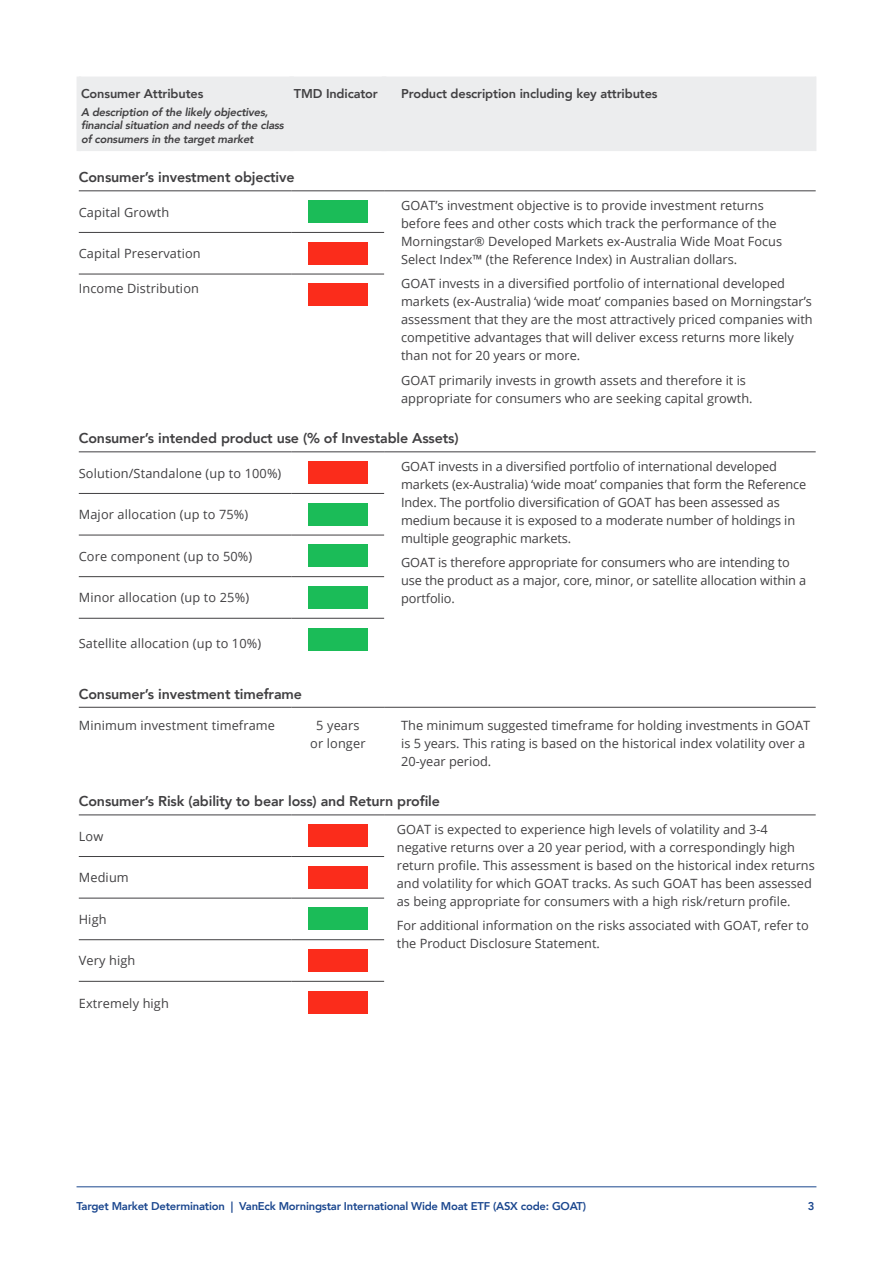
<style>
.page{position:relative;width:893px;height:1263px;background:#fff}
.page>*{position:absolute;margin:0;border:0;box-sizing:border-box;transform-origin:0 0}
.t1{font:800 14.25px "Avenir";letter-spacing:-.01em;color:#414042}
.t2{font:12.75px/18px "Open Sans";color:#414042}
.t3{font:800 12.75px "Avenir";letter-spacing:-.01em;color:#414042}
.t4{font:italic 800 11.25px/13.5px "Avenir";letter-spacing:-.02em;color:#414042}
.t5{font:800 11.25px "Avenir";letter-spacing:-.02em;color:#1a468e}
</style>
<div class="page">
<hr style="left:77px;top:1186px;width:739px;height:1px;background:#1a468e">
<div style="left:81px;top:77px;width:734px;height:74px;background:#ecedee"></div>
<hr style="left:382px;top:77px;width:4px;height:74px;background:#ecedee">
<hr style="left:79px;top:493px;width:213px;height:1px;background:#414042">
<hr style="left:79px;top:856px;width:213px;height:1px;background:#414042">
<hr style="left:79px;top:898px;width:213px;height:1px;background:#414042">
<hr style="left:79px;top:232px;width:213px;height:1px;background:#414042">
<hr style="left:292px;top:232px;width:92px;height:1px;background:#414042">
<hr style="left:292px;top:493px;width:92px;height:1px;background:#414042">
<hr style="left:292px;top:856px;width:92px;height:1px;background:#414042">
<hr style="left:292px;top:898px;width:92px;height:1px;background:#414042">
<hr style="left:79px;top:190px;width:213px;height:1px;background:#414042">
<hr style="left:292px;top:190px;width:92px;height:1px;background:#414042">
<div style="left:289px;top:77px;width:5px;height:74px;background:#ecedee"></div>
<hr style="left:815px;top:77px;width:1px;height:74px;background:#ecedee">
<hr style="left:77px;top:77px;width:4px;height:74px;background:#ecedee">
<hr style="left:79px;top:451px;width:213px;height:1px;background:#414042">
<hr style="left:292px;top:451px;width:92px;height:1px;background:#414042">
<hr style="left:79px;top:535px;width:213px;height:1px;background:#414042">
<hr style="left:79px;top:576px;width:213px;height:1px;background:#414042">
<hr style="left:79px;top:618px;width:213px;height:1px;background:#414042">
<hr style="left:292px;top:535px;width:92px;height:1px;background:#414042">
<hr style="left:292px;top:576px;width:92px;height:1px;background:#414042">
<hr style="left:292px;top:618px;width:92px;height:1px;background:#414042">
<hr style="left:384px;top:451px;width:432px;height:1px;background:#414042">
<hr style="left:384px;top:190px;width:432px;height:1px;background:#414042">
<hr style="left:384px;top:707px;width:432px;height:1px;background:#414042">
<hr style="left:79px;top:939px;width:213px;height:1px;background:#414042">
<hr style="left:292px;top:939px;width:92px;height:1px;background:#414042">
<hr style="left:292px;top:981px;width:92px;height:1px;background:#414042">
<hr style="left:79px;top:274px;width:213px;height:1px;background:#414042">
<hr style="left:292px;top:274px;width:92px;height:1px;background:#414042">
<hr style="left:79px;top:707px;width:213px;height:1px;background:#414042">
<hr style="left:292px;top:707px;width:92px;height:1px;background:#414042">
<hr style="left:79px;top:981px;width:213px;height:1px;background:#414042">
<hr style="left:79px;top:814px;width:213px;height:1px;background:#414042">
<hr style="left:292px;top:814px;width:92px;height:1px;background:#414042">
<hr style="left:384px;top:814px;width:432px;height:1px;background:#414042">
<div style="left:308px;top:200px;width:59px;height:23px;background:#1bbc58"></div>
<div style="left:308px;top:242px;width:59px;height:23px;background:#fb2c1b"></div>
<div style="left:308px;top:283px;width:59px;height:23px;background:#fb2c1b"></div>
<div style="left:308px;top:461px;width:59px;height:23px;background:#fb2c1b"></div>
<div style="left:308px;top:503px;width:59px;height:23px;background:#1bbc58"></div>
<div style="left:308px;top:544px;width:59px;height:23px;background:#1bbc58"></div>
<div style="left:308px;top:586px;width:59px;height:23px;background:#1bbc58"></div>
<div style="left:308px;top:628px;width:59px;height:22px;background:#1bbc58"></div>
<div style="left:308px;top:824px;width:59px;height:23px;background:#fb2c1b"></div>
<div style="left:308px;top:866px;width:59px;height:23px;background:#fb2c1b"></div>
<div style="left:308px;top:907px;width:59px;height:23px;background:#1bbc58"></div>
<div style="left:308px;top:949px;width:59px;height:23px;background:#fb2c1b"></div>
<div style="left:308px;top:991px;width:59px;height:22px;background:#fb2c1b"></div>
<p class="t3" style="left:81px;top:83px;width:124px">Consumer Attributes</p>
<p class="t4" style="left:81px;top:105px;width:204px">A description of the likely objectives, financial situation and needs of the class of consumers in the target market</p>
<p class="t3" style="left:294px;top:83px;width:85px">TMD Indicator</p>
<p class="t3" style="left:401px;top:83px;width:258px">Product description including key attributes</p>
<p class="t1" style="left:79px;top:166px;width:217px">Consumer’s investment objective</p>
<p class="t2" style="left:79px;top:203px;width:92px">Capital Growth</p>
<p class="t2" style="left:401px;top:196px;width:382px">GOAT’s investment objective is to provide investment returns before fees and other costs which track the performance of the Morningstar® Developed Markets ex-Australia Wide Moat Focus Select Index™ (the Reference Index) in Australian dollars.</p>
<p class="t2" style="left:401px;top:274px;width:413px">GOAT invests in a diversified portfolio of international developed markets (ex-Australia) ‘wide moat’ companies based on Morningstar’s assessment that they are the most attractively priced companies with competitive advantages that will deliver excess returns more likely than not for 20 years or more.</p>
<p class="t2" style="left:401px;top:371px;width:353px">GOAT primarily invests in growth assets and therefore it is appropriate for consumers who are seeking capital growth.</p>
<p class="t2" style="left:79px;top:244px;width:123px">Capital Preservation</p>
<p class="t2" style="left:79px;top:279px;width:122px">Income Distribution</p>
<p class="t1" style="left:79px;top:427px;width:381px">Consumer’s intended product use (% of Investable Assets)</p>
<p class="t2" style="left:79px;top:464px;width:204px">Solution/Standalone (up to 100%)</p>
<p class="t2" style="left:401px;top:457px;width:407px">GOAT invests in a diversified portfolio of international developed markets (ex-Australia) ‘wide moat’ companies that form the Reference Index. The portfolio diversification of GOAT has been assessed as medium because it is exposed to a moderate number of holdings in multiple geographic markets.</p>
<p class="t2" style="left:401px;top:553px;width:407px">GOAT is therefore appropriate for consumers who are intending to use the product as a major, core, minor, or satellite allocation within a portfolio.</p>
<p class="t2" style="left:79px;top:505px;width:171px">Major allocation (up to 75%)</p>
<p class="t2" style="left:79px;top:547px;width:175px">Core component (up to 50%)</p>
<p class="t2" style="left:79px;top:588px;width:172px">Minor allocation (up to 25%)</p>
<p class="t2" style="left:79px;top:634px;width:184px">Satellite allocation (up to 10%)</p>
<p class="t1" style="left:79px;top:683px;width:225px">Consumer’s investment timeframe</p>
<p class="t2" style="left:79px;top:716px;width:198px">Minimum investment timeframe</p>
<p class="t2" style="left:310px;top:716px;width:57px;text-align:center">5 years or longer</p>
<p class="t2" style="left:401px;top:716px;width:411px">The minimum suggested timeframe for holding investments in GOAT is 5 years. This rating is based on the historical index volatility over a<br>20-year period.</p>
<p class="t1" style="left:79px;top:790px;width:363px">Consumer’s Risk (ability to bear loss) and Return profile</p>
<p class="t2" style="left:79px;top:827px;width:26px">Low</p>
<p class="t2" style="left:397px;top:820px;width:419px">GOAT is expected to experience high levels of volatility and 3-4 negative returns over a 20 year period, with a correspondingly high return profile. This assessment is based on the historical index returns and volatility for which GOAT tracks. As such GOAT has been assessed as being appropriate for consumers with a high risk/return profile.</p>
<p class="t2" style="left:397px;top:916px;width:413px">For additional information on the risks associated with GOAT, refer to the Product Disclosure Statement.</p>
<p class="t2" style="left:79px;top:868px;width:52px">Medium</p>
<p class="t2" style="left:79px;top:910px;width:29px">High</p>
<p class="t2" style="left:79px;top:951px;width:58px">Very high</p>
<p class="t2" style="left:79px;top:994px;width:92px">Extremely high</p>
<p class="t5" style="left:77px;top:1197px;width:511px">Target Market Determination | VanEck Morningstar International Wide Moat ETF (ASX code: GOAT)</p>
<p class="t5" style="left:808px;top:1197px;width:8px">3</p>
</div>
